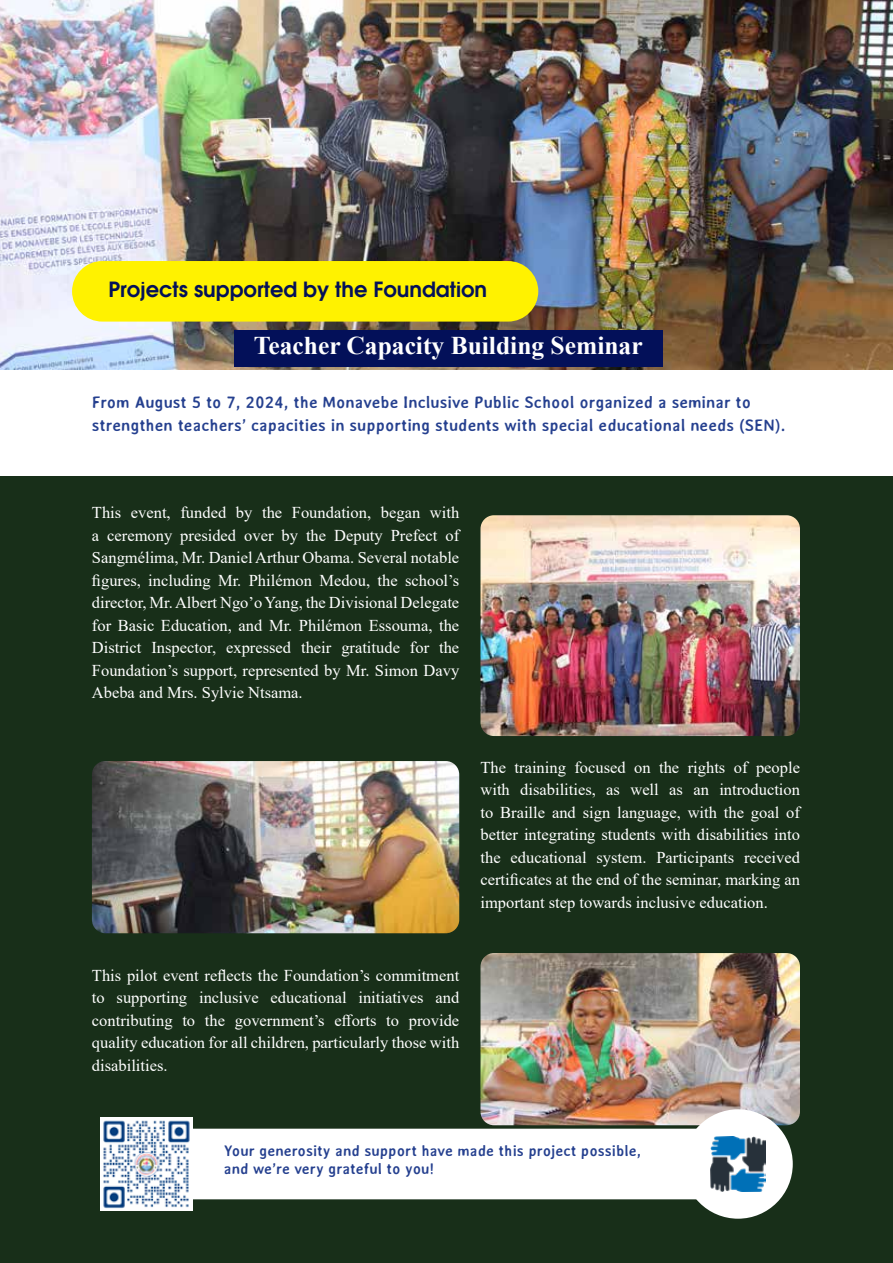
<style>
.page{position:relative;width:893px;height:1263px;background:#fff}
.page>*{position:absolute;margin:0;border:0;box-sizing:border-box;transform-origin:0 0}
.t1{font:700 25.5px "Times New Roman";color:#fff}
.t2{font:600 21px "Avant Garde";color:#031059}
.t3{font:16.5px/22.5px "Times New Roman";color:#fff;text-align:justify}
.t4{font:700 16.5px/22.5px "Averia Sans";color:#25408f}
.t5{font:700 15px/18px "Averia Sans";color:#25408f}
</style>
<div class="page">
<div style="left:0;top:476px;width:893px;height:787px;background:#182f19"></div>
<img style="left:0;top:0;width:892px;height:369px">
<div style="left:234px;top:330px;width:428px;height:36px;background:#031059"></div>
<img style="left:480px;top:953px;width:320px;height:172px">
<div style="left:683px;top:1109px;width:110px;height:110px;background:#fff;border-radius:50%"></div>
<div style="left:110px;top:1129px;width:677px;height:70px;background:#fff;border-radius:35px"></div>
<img style="left:710px;top:1136px;width:56px;height:56px">
<img style="left:101px;top:1118px;width:92px;height:92px">
<div style="left:72px;top:261px;width:466px;height:61px;background:#fff200;border-radius:30px"></div>
<img style="left:480px;top:515px;width:320px;height:221px">
<img style="left:92px;top:761px;width:367px;height:172px">
<hr style="left:892px;top:0;width:1px;height:369px;background:#fff200">
<p class="t2" style="left:108px;top:273px;width:380px">Projects supported by the Foundation</p>
<h1 class="t1" style="left:254px;top:327px;width:390px">Teacher Capacity Building Seminar</h1>
<p class="t4" style="left:92px;top:391px;width:695px">From August 5 to 7, 2024, the Monavebe Inclusive Public School organized a seminar to strengthen teachers’ capacities in supporting students with special educational needs (SEN).</p>
<p class="t3" style="left:92px;top:501px;width:369px">This event, funded by the Foundation, began with a ceremony presided over by the Deputy Prefect of Sangmélima, Mr. Daniel Arthur Obama. Several notable figures, including Mr. Philémon Medou, the school’s director, Mr. Albert Ngo’o Yang, the Divisional Delegate for Basic Education, and Mr. Philémon Essouma, the District Inspector, expressed their gratitude for the Foundation’s support, represented by Mr. Simon Davy Abeba and Mrs. Sylvie Ntsama.</p>
<p class="t3" style="left:480px;top:755px;width:321px">The training focused on the rights of people with disabilities, as well as an introduction to Braille and sign language, with the goal of better integrating students with disabilities into the educational system. Participants received certificates at the end of the seminar, marking an important step towards inclusive education.</p>
<p class="t3" style="left:92px;top:963px;width:369px">This pilot event reflects the Foundation’s commitment to supporting inclusive educational initiatives and contributing to the government’s efforts to provide quality education for all children, particularly those with disabilities.</p>
<p class="t5" style="left:224px;top:1141px;width:419px">Your generosity and support have made this project possible, and we’re very grateful to you!</p>
</div>
